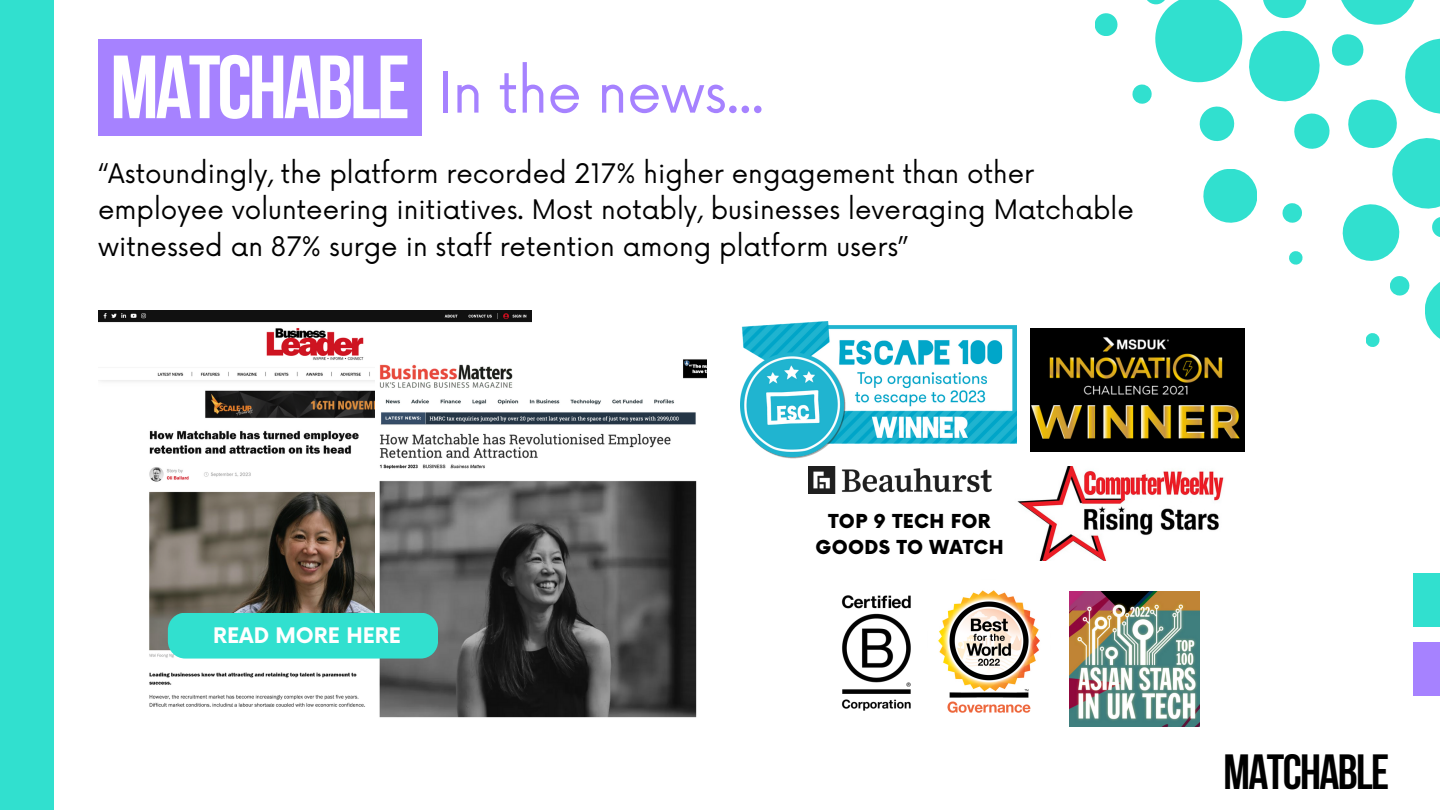
<style>
.page{position:relative;width:1440px;height:810px;background:#fff}
.page>*{position:absolute;margin:0;border:0;box-sizing:border-box;transform-origin:0 0}
.t1{font:700 89.47px "Bebas Neue";letter-spacing:-.035em;color:#fff}
.t2{font:54.9px "Now";letter-spacing:-.01em;color:#a682ff}
.t3{font:700 49.2px "Bebas Neue";letter-spacing:-.035em;color:#000}
.t4{font:26.25px/36.6px "Now";color:#000}
.t5{font:700 20.85px "Now";color:#fff}
.t6{font:900 18.75px/25.7px "Now";letter-spacing:.02em;color:#000;text-align:center}
</style>
<div class="page">
<div style="left:0;top:0;width:54px;height:810px;background:#31e0cf"></div>
<svg style="left:1095px;top:13px;width:23px;height:23px"></svg>
<svg style="left:1400px;top:0;width:15px;height:18px"></svg>
<svg style="left:1405px;top:39px;width:35px;height:75px;fill:#31e0cf"></svg>
<svg style="left:1392px;top:138px;width:48px;height:71px;background:#4be3d5"></svg>
<svg style="left:1342px;top:201px;width:61px;height:60px"></svg>
<svg style="left:1432px;top:217px;width:8px;height:20px"></svg>
<svg style="left:1132px;top:0;width:268px;height:151px"></svg>
<svg style="left:1203px;top:169px;width:54px;height:54px"></svg>
<svg style="left:1283px;top:203px;width:19px;height:20px"></svg>
<svg style="left:1289px;top:251px;width:14px;height:14px"></svg>
<svg style="left:1366px;top:333px;width:14px;height:14px"></svg>
<svg style="left:1390px;top:276px;width:19px;height:20px"></svg>
<svg style="left:1425px;top:282px;width:15px;height:57px"></svg>
<div style="left:1413px;top:573px;width:27px;height:54px;background:#31e0cf"></div>
<div style="left:1413px;top:642px;width:27px;height:54px;background:#a682ff"></div>
<div style="left:98px;top:39px;width:324px;height:97px;background:#a682ff"></div>
<img style="left:98px;top:310px;width:434px;height:397px">
<img style="left:376px;top:357px;width:330px;height:361px">
<img style="left:938px;top:590px;width:102px;height:123px">
<img style="left:740px;top:322px;width:276px;height:136px">
<img style="left:1031px;top:328px;width:214px;height:123px">
<img style="left:1017px;top:467px;width:207px;height:93px">
<img style="left:808px;top:467px;width:184px;height:27px">
<img style="left:1070px;top:591px;width:129px;height:135px">
<img style="left:841px;top:595px;width:70px;height:116px">
<div style="left:168px;top:613px;width:270px;height:46px;background:#31e0cf;border-radius:17px"></div>
<p class="t1" style="left:110px;top:51px;width:301px">MATCHABLE</p>
<p class="t2" style="left:438px;top:62px;width:328px">In the news...</p>
<p class="t4" style="left:98px;top:156px;width:1037px">“Astoundingly, the platform recorded 217% higher engagement than other employee volunteering initiatives. Most notably, businesses leveraging Matchable witnessed an 87% surge in staff retention among platform users”</p>
<p class="t5" style="left:213px;top:624px;width:189px">READ MORE HERE</p>
<p class="t6" style="left:815px;top:510px;width:190px">TOP 9 TECH FOR<br>GOODS TO WATCH</p>
<p class="t3" style="left:1223px;top:752px;width:168px">MATCHABLE</p>
</div>
